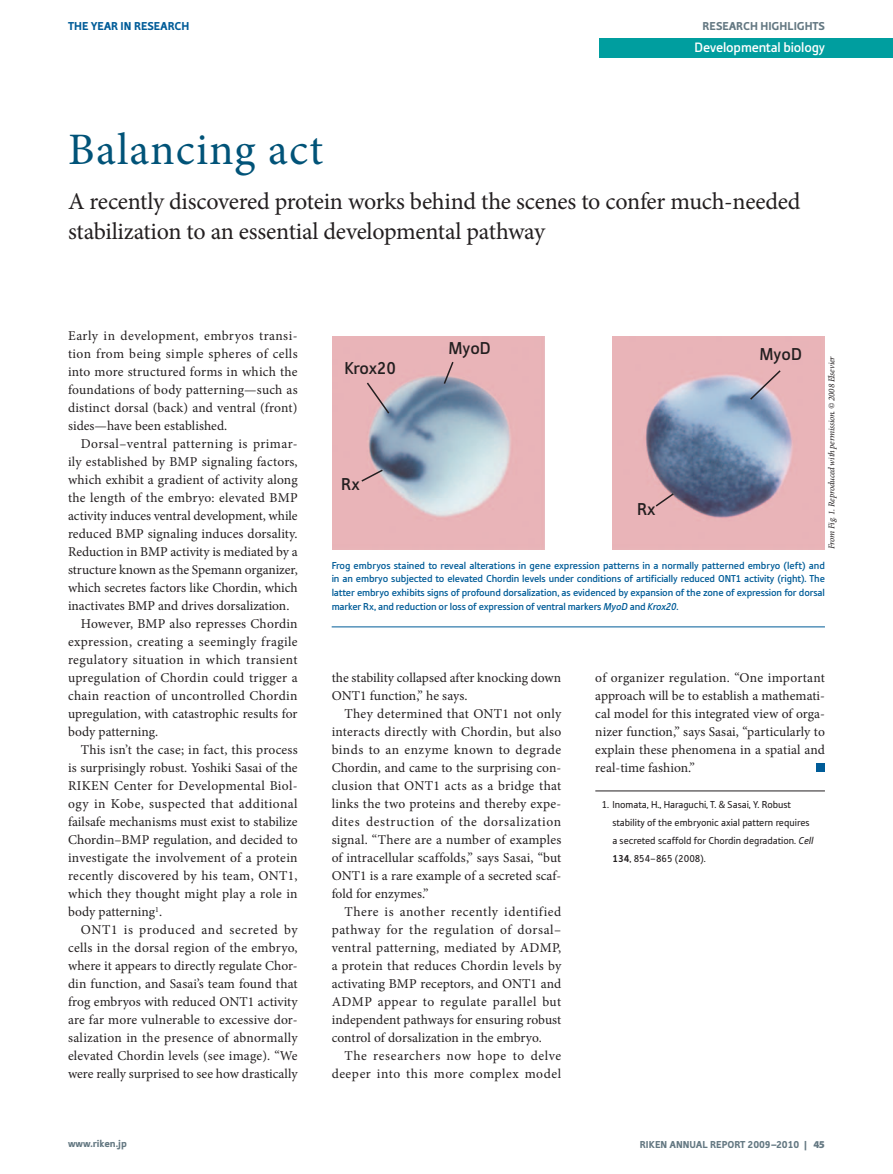
<style>
.page{position:relative;width:893px;height:1174px;background:#fff}
.page>*{position:absolute;margin:0;border:0;box-sizing:border-box;transform-origin:0 0}
.t1{font:45px "Minion Pro";letter-spacing:.025em;color:#015378}
.t2{font:24px/30px "Minion Pro";letter-spacing:-.01em;color:#231f20}
.t3{font:500 18px "Tabula ITC Pro";color:#231f20}
.t4{font:500 14.25px "Tabula ITC Pro";letter-spacing:-.01em;color:#fff}
.t5{font:13.5px/18px "Minion Pro";letter-spacing:.01em;color:#231f20;text-align:justify}
.t6{font:13.5px "Minion Pro";letter-spacing:.035em;color:#231f20}
.t7{font:13.5px "Minion Pro";letter-spacing:.045em;color:#231f20}
.t8{font:13.5px "Minion Pro";letter-spacing:.03em;color:#231f20}
.t9{font:13.5px "Minion Pro";letter-spacing:.04em;color:#231f20}
.t10{font:13.5px "Minion Pro";letter-spacing:.05em;color:#231f20}
.t11{font:900 12px "Tabula ITC Pro";color:#647882}
.t12{font:900 12px "Tabula ITC Pro";color:#005c98}
.t13{font:500 10.5px/13.5px "Tabula ITC Pro";letter-spacing:-.01em;color:#005c98;text-align:justify}
.t14{font:10.5px/18px "Tabula ITC Pro";color:#231f20}
.t15{font:900 10.5px "Tabula ITC Pro";color:#647882}
.t16{font:italic 9px "Minion Pro";letter-spacing:-.02em;color:#231f20}
.s1{font-style:italic}
.s2{font-family:"Myriad Pro"}
.s3{font-weight:700}
</style>
<div class="page">
<hr style="left:595px;top:790px;width:230px;height:1px;background:#231f20">
<div style="left:817px;top:763px;width:8px;height:8px;background:#005c98"></div>
<hr style="left:332px;top:626px;width:493px;height:1px;background:#005c98">
<img style="left:612px;top:336px;width:213px;height:213px">
<img style="left:332px;top:336px;width:213px;height:213px">
<svg style="left:442px;top:360px;width:13px;height:25px"></svg>
<svg style="left:365px;top:381px;width:26px;height:34px"></svg>
<svg style="left:360px;top:468px;width:24px;height:15px"></svg>
<svg style="left:654px;top:492px;width:21px;height:16px"></svg>
<svg style="left:748px;top:369px;width:34px;height:32px"></svg>
<div style="left:600px;top:38px;width:293px;height:19px;background:#009e9f"></div>
<p class="t12" style="left:68px;top:21px;width:123px">THE YEAR IN RESEARCH</p>
<p class="t11" style="left:702px;top:21px;width:124px">RESEARCH HIGHLIGHTS</p>
<p class="t4" style="left:695px;top:41px;width:132px">Developmental biology</p>
<p class="t1" style="left:68px;top:131px;width:257px">Balancing act</p>
<p class="t2" style="left:68px;top:188px;width:734px">A recently discovered protein works behind the scenes to confer much-needed stabilization to an essential developmental pathway</p>
<p class="t6" style="left:68px;top:330px;width:231px">Early in development, embryos transi-</p>
<p class="t8" style="left:68px;top:348px;width:231px">tion from being simple spheres of cells</p>
<p class="t5" style="left:68px;top:364px;width:231px">into more structured forms in which the</p>
<p class="t5" style="left:68px;top:382px;width:231px">foundations of body patterning—such as</p>
<p class="t5" style="left:68px;top:400px;width:231px">distinct dorsal (back) and ventral (front)</p>
<p class="t5" style="left:68px;top:418px;width:161px">sides—have been established.</p>
<p class="t6" style="left:81px;top:438px;width:218px">Dorsal–ventral patterning is primar-</p>
<p class="t5" style="left:68px;top:454px;width:231px">ily established by BMP signaling factors,</p>
<p class="t5" style="left:68px;top:472px;width:231px">which exhibit a gradient of activity along</p>
<p class="t5" style="left:68px;top:490px;width:231px">the length of the embryo: elevated BMP</p>
<p class="t5" style="left:68px;top:508px;width:231px">activity induces ventral development, while</p>
<p class="t5" style="left:68px;top:526px;width:231px">reduced BMP signaling induces dorsality.</p>
<p class="t5" style="left:68px;top:544px;width:231px">Reduction in BMP activity is mediated by a</p>
<p class="t5" style="left:68px;top:562px;width:231px">structure known as the Spemann organizer,</p>
<p class="t5" style="left:68px;top:580px;width:231px">which secretes factors like Chordin, which</p>
<p class="t5" style="left:68px;top:598px;width:223px">inactivates BMP and drives dorsalization.</p>
<p class="t5" style="left:81px;top:616px;width:218px">However, BMP also represses Chordin</p>
<p class="t8" style="left:68px;top:636px;width:231px">expression, creating a seemingly fragile</p>
<p class="t6" style="left:68px;top:654px;width:231px">regulatory situation in which transient</p>
<p class="t5" style="left:68px;top:670px;width:231px">upregulation of Chordin could trigger a</p>
<p class="t5" style="left:68px;top:688px;width:231px">chain reaction of uncontrolled Chordin</p>
<p class="t5" style="left:68px;top:706px;width:231px">upregulation, with catastrophic results for</p>
<p class="t5" style="left:68px;top:724px;width:92px">body patterning.</p>
<p class="t5" style="left:81px;top:742px;width:218px">This isn’t the case; in fact, this process</p>
<p class="t5" style="left:68px;top:760px;width:231px">is surprisingly robust. Yoshiki Sasai of the</p>
<p class="t5" style="left:68px;top:778px;width:231px">RIKEN Center for Developmental Biol-</p>
<p class="t6" style="left:68px;top:798px;width:231px">ogy in Kobe, suspected that additional</p>
<p class="t5" style="left:68px;top:814px;width:231px">failsafe mechanisms must exist to stabilize</p>
<p class="t5" style="left:68px;top:832px;width:231px">Chordin–BMP regulation, and decided to</p>
<p class="t5" style="left:68px;top:850px;width:231px">investigate the involvement of a protein</p>
<p class="t5" style="left:68px;top:868px;width:231px">recently discovered by his team, ONT1,</p>
<p class="t5" style="left:68px;top:886px;width:231px">which they thought might play a role in</p>
<p class="t5" style="left:68px;top:904px;width:96px">body patterning<sup>1</sup>.</p>
<p class="t7" style="left:81px;top:924px;width:218px">ONT1 is produced and secreted by</p>
<p class="t5" style="left:68px;top:940px;width:231px">cells in the dorsal region of the embryo,</p>
<p class="t5" style="left:68px;top:958px;width:231px">where it appears to directly regulate Chor-</p>
<p class="t5" style="left:68px;top:976px;width:231px">din function, and Sasai’s team found that</p>
<p class="t5" style="left:68px;top:994px;width:231px">frog embryos with reduced ONT1 activity</p>
<p class="t5" style="left:68px;top:1012px;width:231px">are far more vulnerable to excessive dor-</p>
<p class="t5" style="left:68px;top:1030px;width:231px">salization in the presence of abnormally</p>
<p class="t5" style="left:68px;top:1048px;width:231px">elevated Chordin levels (see image). “We</p>
<p class="t5" style="left:68px;top:1066px;width:231px">were really surprised to see how drastically</p>
<p class="t3" style="left:344px;top:361px;width:53px">Krox20</p>
<p class="t3" style="left:341px;top:477px;width:20px">Rx</p>
<p class="t3" style="left:448px;top:341px;width:44px">MyoD</p>
<p class="t3" style="left:637px;top:502px;width:20px">Rx</p>
<p class="t3" style="left:759px;top:347px;width:44px">MyoD</p>
<p class="t16" style="left:828px;top:549px;width:194px;rotate:-90deg">From Fig. 1. Reproduced with permission. © 2008 Elsevier</p>
<p class="t13" style="left:332px;top:559px;width:495px">Frog embryos stained to reveal alterations in gene expression patterns in a normally patterned embryo (left) and in an embryo subjected to elevated Chordin levels under conditions of artificially reduced ONT1 activity (right). The latter embryo exhibits signs of profound dorsalization, as evidenced by expansion of the zone of expression for dorsal marker Rx, and reduction or loss of expression of ventral markers <span class="s1">MyoD</span> and <span class="s1">Krox20</span>.</p>
<p class="t5" style="left:332px;top:670px;width:231px">the stability collapsed after knocking down</p>
<p class="t5" style="left:332px;top:688px;width:137px">ONT1 function,” he says.</p>
<p class="t5" style="left:344px;top:706px;width:218px">They determined that ONT1 not only</p>
<p class="t5" style="left:332px;top:724px;width:231px">interacts directly with Chordin, but also</p>
<p class="t6" style="left:332px;top:744px;width:231px">binds to an enzyme known to degrade</p>
<p class="t5" style="left:332px;top:760px;width:231px">Chordin, and came to the surprising con-</p>
<p class="t5" style="left:332px;top:778px;width:231px">clusion that ONT1 acts as a bridge that</p>
<p class="t5" style="left:332px;top:796px;width:231px">links the two proteins and thereby expe-</p>
<p class="t10" style="left:332px;top:816px;width:231px">dites destruction of the dorsalization</p>
<p class="t5" style="left:332px;top:832px;width:231px">signal. “There are a number of examples</p>
<p class="t5" style="left:332px;top:850px;width:231px">of intracellular scaffolds,” says Sasai, “but</p>
<p class="t5" style="left:332px;top:868px;width:231px">ONT1 is a rare example of a secreted scaf-</p>
<p class="t5" style="left:332px;top:886px;width:99px">fold for enzymes.”</p>
<p class="t7" style="left:344px;top:906px;width:218px">There is another recently identified</p>
<p class="t7" style="left:332px;top:924px;width:231px">pathway for the regulation of dorsal–</p>
<p class="t8" style="left:332px;top:942px;width:231px">ventral patterning, mediated by ADMP,</p>
<p class="t5" style="left:332px;top:958px;width:231px">a protein that reduces Chordin levels by</p>
<p class="t5" style="left:332px;top:976px;width:231px">activating BMP receptors, and ONT1 and</p>
<p class="t9" style="left:332px;top:996px;width:231px">ADMP appear to regulate parallel but</p>
<p class="t5" style="left:332px;top:1012px;width:231px">independent pathways for ensuring robust</p>
<p class="t5" style="left:332px;top:1030px;width:212px">control of dorsalization in the embryo.</p>
<p class="t7" style="left:344px;top:1050px;width:218px">The researchers now hope to delve</p>
<p class="t9" style="left:332px;top:1068px;width:231px">deeper into this more complex model</p>
<p class="t5" style="left:595px;top:670px;width:231px">of organizer regulation. “One important approach will be to establish a mathemati&shy;cal model for this integrated view of orga&shy;nizer function,” says Sasai, “particularly to explain these phenomena in a spatial and real-time fashion.”</p>
<p class="t14" style="left:612px;top:796px;width:203px;text-indent:-11px">1. Inomata, H., Haraguchi, T. <span class="s2">&amp;</span> Sasai, Y. Robust stability of the embryonic axial pattern requires a secreted scaffold for Chordin degradation. <span class="s1">Cell </span><span class="s3">134</span>, 854–865 (2008).</p>
<p class="t15" style="left:68px;top:1139px;width:60px">www.riken.jp</p>
<p class="t15" style="left:640px;top:1140px;width:187px">RIKEN ANNUAL REPORT 2009–2010 | <span class="s2">45</span></p>
</div>
